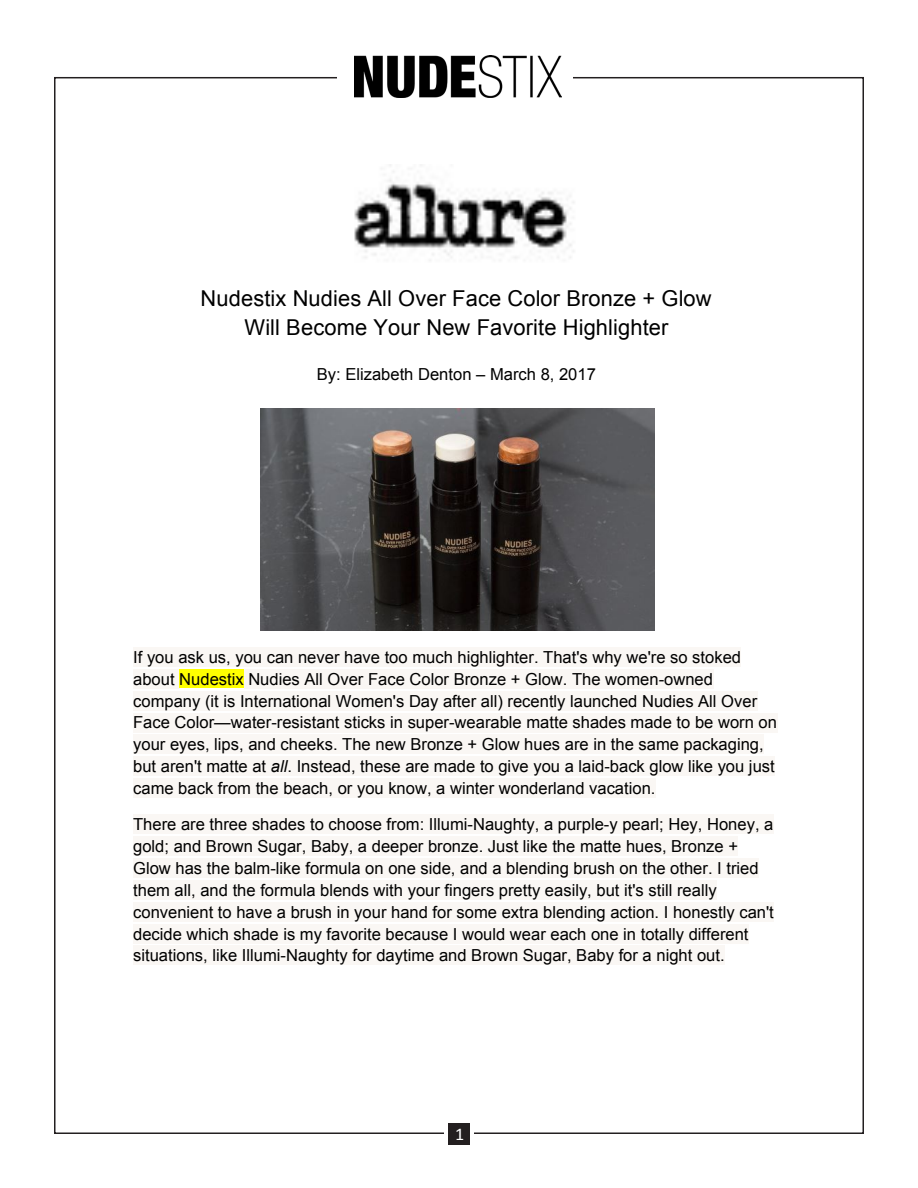
<style>
.page{position:relative;width:918px;height:1188px;background:#fff}
.page>*{position:absolute;margin:0;border:0;box-sizing:border-box;transform-origin:0 0}
.t1{font:21.9px/29.1px "Arial";letter-spacing:.005em;color:#000;text-align:center}
.t2{font:18px "Calibri";color:#fff}
.t3{font:16.5px/21.8px "Arial";color:#000}
.s1{font-style:italic}
</style>
<div class="page">
<img style="left:354px;top:56px;width:208px;height:42px">
<div style="left:448px;top:1123px;width:22px;height:22px;background:#231f20"></div>
<div style="left:133px;top:647px;width:608px;height:20px;background:#faf7f4"></div>
<div style="left:133px;top:669px;width:46px;height:19px;background:#faf7f4"></div>
<div style="left:179px;top:669px;width:65px;height:19px;background:#ff0"></div>
<div style="left:244px;top:669px;width:469px;height:19px;background:#faf7f4"></div>
<div style="left:133px;top:691px;width:624px;height:19px;background:#faf7f4"></div>
<div style="left:133px;top:713px;width:644px;height:19px;background:#faf7f4"></div>
<div style="left:133px;top:735px;width:631px;height:19px;background:#faf7f4"></div>
<div style="left:133px;top:757px;width:642px;height:19px;background:#faf7f4"></div>
<div style="left:133px;top:778px;width:523px;height:19px;background:#faf7f4"></div>
<div style="left:133px;top:814px;width:641px;height:20px;background:#faf7f4"></div>
<div style="left:133px;top:836px;width:605px;height:19px;background:#faf7f4"></div>
<div style="left:133px;top:858px;width:626px;height:19px;background:#faf7f4"></div>
<div style="left:133px;top:880px;width:584px;height:19px;background:#faf7f4"></div>
<div style="left:133px;top:902px;width:641px;height:19px;background:#faf7f4"></div>
<div style="left:133px;top:924px;width:616px;height:19px;background:#faf7f4"></div>
<div style="left:133px;top:946px;width:592px;height:19px;background:#faf7f4"></div>
<img style="left:354px;top:164px;width:220px;height:97px">
<img style="left:261px;top:409px;width:393px;height:222px">
<p class="t1" style="left:201px;top:284px;width:513px">Nudestix Nudies All Over Face Color Bronze + Glow<br>Will Become Your New Favorite Highlighter</p>
<p class="t3" style="left:317px;top:364px;width:281px">By: Elizabeth Denton – March 8, 2017</p>
<p class="t3" style="left:133px;top:646px;width:645px">If you ask us, you can never have too much highlighter. That's why we're so stoked about Nudestix Nudies All Over Face Color Bronze + Glow. The women-owned company (it is International Women's Day after all) recently launched Nudies All Over Face Color—water-resistant sticks in super-wearable matte shades made to be worn on your eyes, lips, and cheeks. The new Bronze + Glow hues are in the same packaging, but aren't matte at <span class="s1">all</span>. Instead, these are made to give you a laid-back glow like you just came back from the beach, or you know, a winter wonderland vacation.</p>
<p class="t3" style="left:133px;top:813px;width:642px">There are three shades to choose from: Illumi-Naughty, a purple-y pearl; Hey, Honey, a gold; and Brown Sugar, Baby, a deeper bronze. Just like the matte hues, Bronze + Glow has the balm-like formula on one side, and a blending brush on the other. I tried them all, and the formula blends with your fingers pretty easily, but it's still really convenient to have a brush in your hand for some extra blending action. I honestly can't decide which shade is my favorite because I would wear each one in totally different situations, like Illumi-Naughty for daytime and Brown Sugar, Baby for a night out.</p>
<p class="t2" style="left:455px;top:1123px;width:11px">1</p>
</div>
